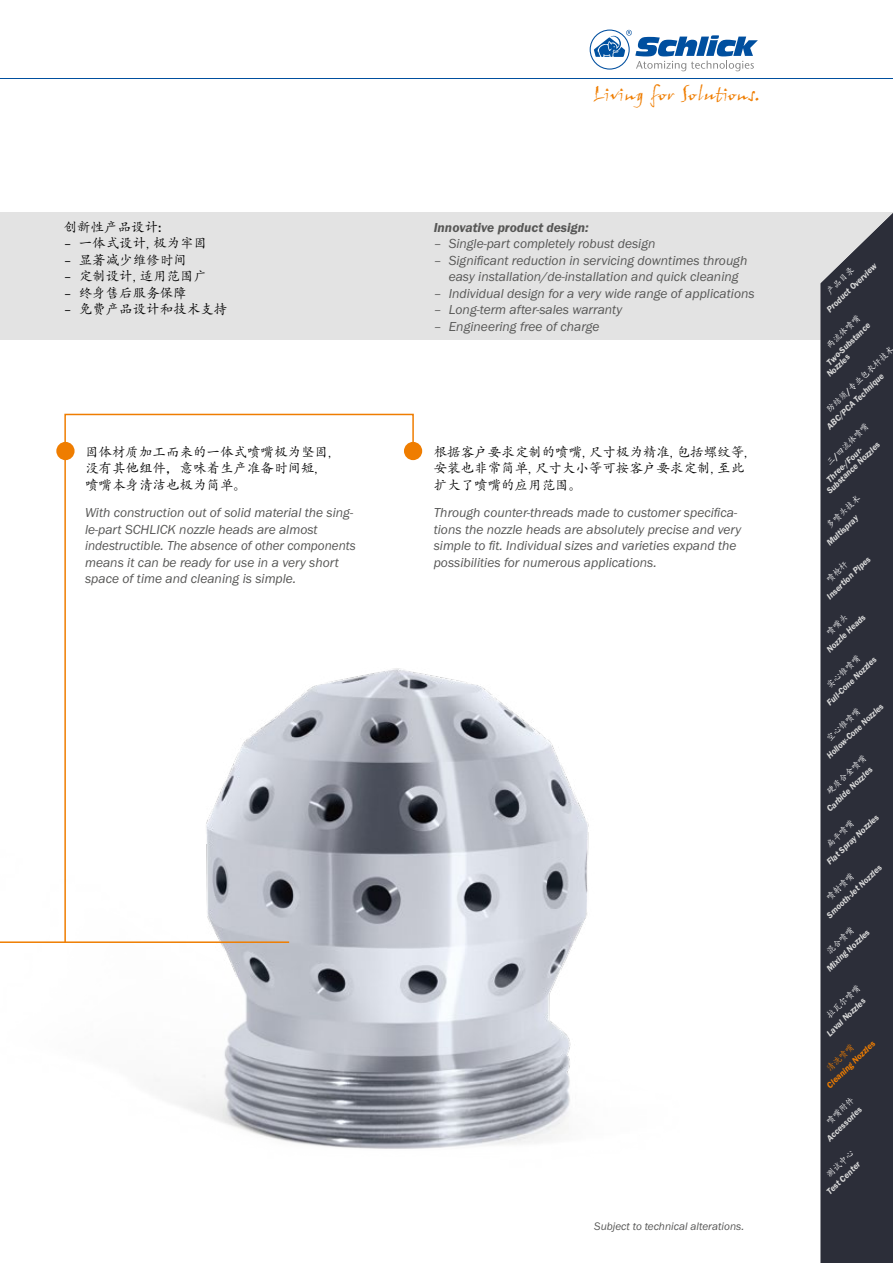
<style>
.page{position:relative;width:893px;height:1263px;background:#fff}
.page>*{position:absolute;margin:0;border:0;box-sizing:border-box;transform-origin:0 0}
.t1{font:19.5px "John Handy Plain";color:#ef7d00}
.t2{font:italic 13.5px/16.5px "Franklin Gothic Itc T";color:#575756}
.t3{font:13.5px/16.5px "Adobe Kaiti Std";color:#000}
.t4{font:italic 600 13.5px "Franklin Gothic Itc T";color:#575756}
.t5{font:italic 11.25px "Franklin Gothic Itc T";color:#575756}
.t6{font:italic 600 9px "Franklin Gothic Itc T";color:#dadada;scale:.96 1}
.t7{font:9px "Adobe Kaiti Std";color:#fff;scale:.96 1}
.t8{font:italic 600 9px "Franklin Gothic Itc T";color:#dadada;scale:.93 1}
.t9{font:italic 600 9px "Franklin Gothic Itc T";color:#dadada;scale:.95 1}
.t10{font:italic 600 9px "Franklin Gothic Itc T";color:#ef7d00;scale:.96 1}
.t11{font:italic 600 9px "Franklin Gothic Itc T";color:#dadada}
.t12{font:italic 600 9px "Franklin Gothic Itc T";color:#dcdcdc;scale:.96 1}
.t13{font:9px "Adobe Kaiti Std";color:#fff;scale:.95 1}
.t14{font:9px "Adobe Kaiti Std";color:#fff;scale:.93 1}
.t15{font:9px "Adobe Kaiti Std";color:#ef7d00;scale:.96 1}
.s1{font-family:"Franklin Gothic Itc T";font-weight:500}
.s2{font-family:"Franklin Gothic Itc T"}
.s3{font-family:"Franklin Gothic Itc T";font-weight:600}
</style>
<div class="page">
<svg style="left:590px;top:30px;width:168px;height:41px"></svg>
<div style="left:0;top:213px;width:893px;height:127px;background:#e3e3e3"></div>
<img style="left:176px;top:672px;width:413px;height:477px">
<svg style="left:64px;top:413px;width:351px;height:531px"></svg>
<div style="left:56px;top:442px;width:19px;height:18px;background:#ef7d00;border-radius:50%"></div>
<div style="left:404px;top:442px;width:18px;height:18px;background:#ef7d00;border-radius:50%"></div>
<hr style="left:0;top:941px;width:289px;height:2px;background:#ef7d00">
<hr style="left:0;top:78px;width:893px;height:1px;background:#004f9f">
<div style="left:821px;top:212px;width:72px;height:1051px;background:#2c2e39"></div>
<div style="left:823px;top:993px;width:70px;height:110px;background:#2c2e39"></div>
<svg style="left:825px;top:559px;width:24px;height:24px"></svg>
<svg style="left:825px;top:613px;width:23px;height:23px"></svg>
<p class="t3" style="left:64px;top:219px;width:99px">创新性产品设计<span class="s1">:</span></p>
<p class="t3" style="left:64px;top:235px;width:145px"><span class="s2">–</span> 一体式设计, 极为牢固</p>
<p class="t3" style="left:64px;top:252px;width:124px"><span class="s2">–</span> 显著减少维修时间</p>
<p class="t3" style="left:64px;top:268px;width:145px"><span class="s2">–</span> 定制设计, 适用范围广</p>
<p class="t3" style="left:64px;top:285px;width:124px"><span class="s2">–</span> 终身售后服务保障</p>
<p class="t3" style="left:64px;top:301px;width:165px"><span class="s2">–</span> 免费产品设计和技术支持</p>
<p class="t3" style="left:85px;top:444px;width:247px">固体材质加工而来的一体式喷嘴极为坚固,没有其他组件，意味着生产准备时间短,喷嘴本身清洁也极为简单。</p>
<p class="t2" style="left:85px;top:504px;width:272px">With construction out of solid material the sing&shy;le-part SCHLICK nozzle heads are almost indestructible. The absence of other components means it can be ready for use in a very short space of time and cleaning is simple.</p>
<h1 class="t1" style="left:593px;top:82px;width:171px">Living for Solutions.</h1>
<p class="t4" style="left:434px;top:219px;width:156px">Innovative product design:</p>
<p class="t2" style="left:434px;top:235px;width:223px">– Single-part completely robust design</p>
<p class="t2" style="left:434px;top:252px;width:315px;text-align:center">– Significant reduction in servicing downtimes through easy installation/de-installation and quick cleaning</p>
<p class="t2" style="left:434px;top:285px;width:322px">– Individual design for a very wide range of applications</p>
<p class="t2" style="left:434px;top:301px;width:190px">– Long-term after-sales warranty</p>
<p class="t2" style="left:434px;top:318px;width:167px">– Engineering free of charge</p>
<p class="t3" style="left:434px;top:444px;width:315px">根据客户要求定制的喷嘴, 尺寸极为精准, 包括螺纹等,安装也非常简单, 尺寸大小等可按客户要求定制, 至此扩大了喷嘴的应用范围。</p>
<p class="t2" style="left:434px;top:504px;width:309px">Through counter-threads made to customer specifica&shy;tions the nozzle heads are absolutely precise and very simple to fit. Individual sizes and varieties expand the possibilities for numerous applications.</p>
<p class="t5" style="left:594px;top:1220px;width:151px">Subject to technical alterations.</p>
<p class="t6" style="left:824px;top:307px;width:70px;rotate:-44deg">Product Overview</p>
<p class="t7" style="left:824px;top:289px;width:37px;rotate:-44deg">产品目录</p>
<p class="t6" style="left:824px;top:360px;width:61px;rotate:-44deg">Two-Substance</p>
<p class="t7" style="left:824px;top:342px;width:46px;rotate:-44deg">两流体喷嘴</p>
<p class="t13" style="left:824px;top:406px;width:96px;rotate:-44deg">防结须<span class="s3">/</span>专业包衣杆技术</p>
<p class="t14" style="left:824px;top:459px;width:60px;rotate:-44deg">三<span class="s3">/</span>四流体喷嘴</p>
<p class="t7" style="left:824px;top:523px;width:46px;rotate:-44deg">多喷头技术</p>
<p class="t6" style="left:824px;top:371px;width:31px;rotate:-44deg">Nozzles</p>
<p class="t9" style="left:824px;top:424px;width:81px;rotate:-44deg">ABC/PCA Technique</p>
<p class="t6" style="left:824px;top:477px;width:52px;rotate:-44deg">Three-/Four-</p>
<p class="t6" style="left:824px;top:540px;width:43px;rotate:-44deg">Multispray</p>
<p class="t11" style="left:824px;top:594px;width:59px;rotate:-44deg">Insertion Pipes</p>
<p class="t6" style="left:824px;top:647px;width:54px;rotate:-44deg">Nozzle Heads</p>
<p class="t6" style="left:824px;top:700px;width:70px;rotate:-44deg">Full-Cone Nozzles</p>
<p class="t8" style="left:824px;top:753px;width:82px;rotate:-44deg">Hollow-Cone Nozzles</p>
<p class="t6" style="left:824px;top:488px;width:75px;rotate:-44deg">Substance Nozzles</p>
<p class="t7" style="left:824px;top:682px;width:46px;rotate:-44deg">实心锥喷嘴</p>
<p class="t7" style="left:824px;top:736px;width:46px;rotate:-44deg">空心锥喷嘴</p>
<p class="t7" style="left:824px;top:789px;width:55px;rotate:-44deg">硬质合金喷嘴</p>
<p class="t6" style="left:824px;top:806px;width:64px;rotate:-44deg">Carbide Nozzles</p>
<p class="t6" style="left:824px;top:859px;width:73px;rotate:-44deg">Flat Spray Nozzles</p>
<p class="t7" style="left:824px;top:842px;width:37px;rotate:-44deg">扁平喷嘴</p>
<p class="t6" style="left:824px;top:913px;width:77px;rotate:-44deg">Smooth-Jet Nozzles</p>
<p class="t7" style="left:824px;top:895px;width:37px;rotate:-44deg">喷射喷嘴</p>
<p class="t7" style="left:824px;top:948px;width:37px;rotate:-44deg">混合喷嘴</p>
<p class="t12" style="left:824px;top:966px;width:60px;rotate:-44deg">Mixing Nozzles</p>
<p class="t6" style="left:824px;top:1030px;width:54px;rotate:-44deg">Laval Nozzles</p>
<p class="t7" style="left:824px;top:1013px;width:46px;rotate:-44deg">拉瓦尔喷嘴</p>
<p class="t10" style="left:824px;top:1083px;width:68px;rotate:-44deg">Cleaning Nozzles</p>
<p class="t15" style="left:824px;top:1065px;width:37px;rotate:-44deg">清洗喷嘴</p>
<p class="t7" style="left:824px;top:1118px;width:37px;rotate:-44deg">喷嘴附件</p>
<p class="t7" style="left:824px;top:1171px;width:37px;rotate:-44deg">测试中心</p>
<p class="t6" style="left:824px;top:1136px;width:48px;rotate:-44deg">Accessories</p>
<p class="t6" style="left:824px;top:1189px;width:46px;rotate:-44deg">Test Center</p>
</div>
